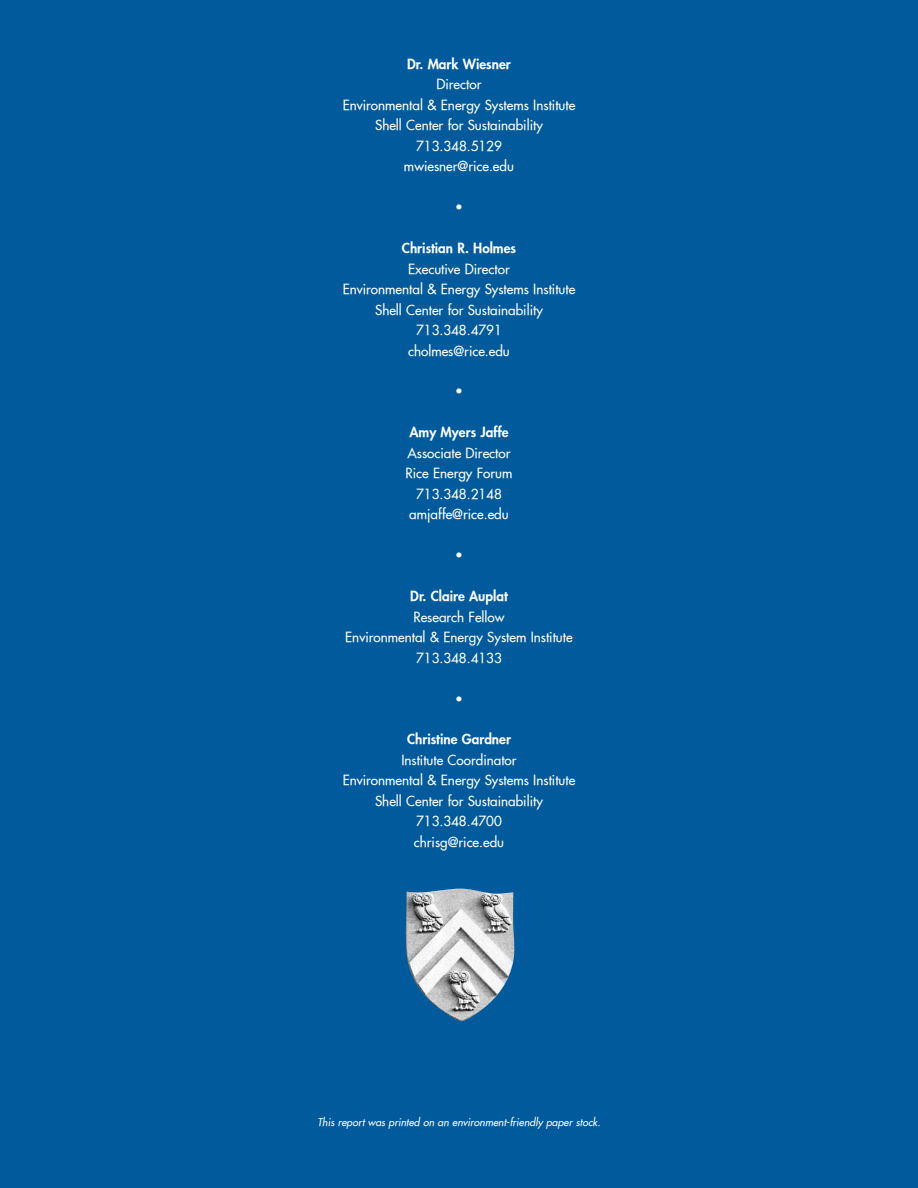
<style>
.page{position:relative;width:918px;height:1188px;background:#005a9c}
.page>*{position:absolute;margin:0;border:0;box-sizing:border-box;transform-origin:0 0}
.t1{font:13.5px/20.4px "Futura";color:#fff;text-align:center}
.t2{font:800 13.5px "Futura";color:#fff}
.t3{font:italic 10.5px "Futura";color:#fff}
</style>
<div class="page">
<img style="left:405px;top:888px;width:110px;height:134px">
<p class="t2" style="left:407px;top:55px;width:105px">Dr. Mark Wiesner</p>
<p class="t1" style="left:343px;top:74px;width:234px">Director<br>Environmental &amp; Energy Systems Institute<br>Shell Center for Sustainability<br>713.348.5129<br>mwiesner@rice.edu</p>
<p class="t1" style="left:455px;top:197px;width:9px">•</p>
<p class="t2" style="left:402px;top:240px;width:116px">Christian R. Holmes</p>
<p class="t1" style="left:343px;top:259px;width:234px">Executive Director<br>Environmental &amp; Energy Systems Institute<br>Shell Center for Sustainability<br>713.348.4791<br>cholmes@rice.edu</p>
<p class="t1" style="left:455px;top:381px;width:9px">•</p>
<p class="t2" style="left:409px;top:424px;width:101px">Amy Myers Jaffe</p>
<p class="t1" style="left:405px;top:443px;width:109px">Associate Director<br>Rice Energy Forum<br>713.348.2148 amjaffe@rice.edu</p>
<p class="t1" style="left:455px;top:545px;width:9px">•</p>
<p class="t2" style="left:410px;top:588px;width:99px">Dr. Claire Auplat</p>
<p class="t1" style="left:345px;top:607px;width:229px">Research Fellow<br>Environmental &amp; Energy System Institute<br>713.348.4133</p>
<p class="t1" style="left:455px;top:688px;width:9px">•</p>
<p class="t2" style="left:407px;top:731px;width:105px">Christine Gardner</p>
<p class="t1" style="left:343px;top:750px;width:234px">Institute Coordinator<br>Environmental &amp; Energy Systems Institute<br>Shell Center for Sustainability<br>713.348.4700<br>chrisg@rice.edu</p>
<p class="t3" style="left:317px;top:1115px;width:285px">This report was printed on an environment-friendly paper stock.</p>
</div>
